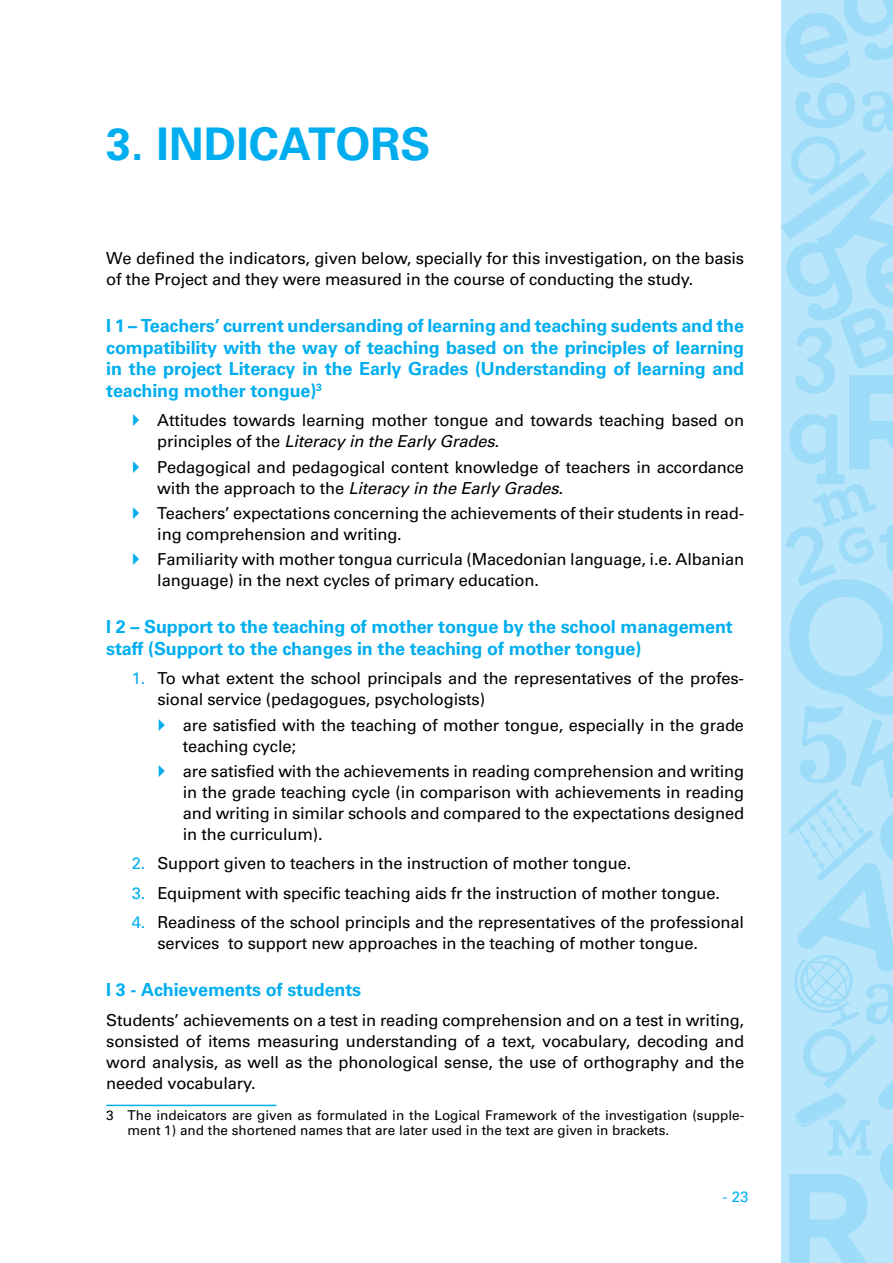
<style>
.page{position:relative;width:893px;height:1263px;background:#fff}
.page>*{position:absolute;margin:0;border:0;box-sizing:border-box;transform-origin:0 0}
.t1{font:700 45px "Univers C";color:#00aeef}
.t2{font:700 18px/21.6px "Univers C";letter-spacing:-.01em;color:#00aeef;text-align:justify}
.t3{font:16.5px/21px "Univers C";letter-spacing:-.01em;color:#000}
.t4{font:15px "Univers C";color:#00aeef}
.t5{font:13.5px/15px "Univers C";color:#000}
.s1{font-style:italic}
.s2{color:#00aeef}
</style>
<div class="page">
<svg style="left:781px;top:0;width:112px;height:1263px;background:#afe2f9"></svg>
<hr style="left:106px;top:1105px;width:170px;height:1px;background:#00aeef">
<h1 class="t1" style="left:106px;top:118px;width:326px">3. INDICATORS</h1>
<p class="t3" style="left:106px;top:247px;width:639px">We defined the indicators, given below, specially for this investigation, on the basis of the Project and they were measured in the course of conducting the study.</p>
<p class="t2" style="left:106px;top:315px;width:639px">I 1 – Teachers’ current undersanding of learning and teaching sudents and the compatibility with the way of teaching based on the principles of learning in the project Literacy in the Early Grades (Understanding of learning and teaching mother tongue)<sup>3</sup></p>
<p class="t3" style="left:157px;top:410px;width:588px">Attitudes towards learning mother tongue and towards teaching based on principles of the <span class="s1">Literacy in the Early Grades.</span></p>
<p class="t3" style="left:157px;top:456px;width:588px">Pedagogical and pedagogical content knowledge of teachers in accordance with the approach to the <span class="s1">Literacy in the Early Grades.</span></p>
<p class="t3" style="left:157px;top:502px;width:588px">Teachers’ expectations concerning the achievements of their students in read&shy;ing comprehension and writing.</p>
<p class="t3" style="left:157px;top:549px;width:588px">Familiarity with mother tongua curricula (Macedonian language, i.e. Albanian language) in the next cycles of primary education.</p>
<p class="t2" style="left:106px;top:616px;width:628px">I 2 – Support to the teaching of mother tongue by the school management staff (Support to the changes in the teaching of mother tongue)</p>
<p class="t3" style="left:157px;top:668px;width:588px;text-indent:-26px"><span class="s2">1.</span> To what extent the school principals and the representatives of the profes&shy;sional service (pedagogues, psychologists)</p>
<p class="t3" style="left:183px;top:714px;width:563px">are satisfied with the teaching of mother tongue, especially in the grade teaching cycle;</p>
<p class="t3" style="left:183px;top:760px;width:563px;text-align:justify">are satisfied with the achievements in reading comprehension and writing in the grade teaching cycle (in comparison with achievements in reading and writing in similar schools and compared to the expectations designed in the curriculum).</p>
<p class="t3" style="left:132px;top:853px;width:501px"><span class="s2">2.</span> Support given to teachers in the instruction of mother tongue.</p>
<p class="t3" style="left:132px;top:882px;width:590px"><span class="s2">3.</span> Equipment with specific teaching aids fr the instruction of mother tongue.</p>
<p class="t3" style="left:157px;top:912px;width:588px;text-indent:-26px"><span class="s2">4.</span> Readiness of the school principls and the representatives of the professional services to support new approaches in the teaching of mother tongue.</p>
<p class="t2" style="left:106px;top:979px;width:256px">I 3 - Achievements of students</p>
<p class="t3" style="left:106px;top:1009px;width:639px;text-align:justify">Students’ achievements on a test in reading comprehension and on a test in writing, sonsisted of items measuring understanding of a text, vocabulary, decoding and word analysis, as well as the phonological sense, the use of orthography and the needed vocabulary.</p>
<p class="t5" style="left:128px;top:1108px;width:618px;text-indent:-21px">3 The indeicators are given as formulated in the Logical Framework of the investigation (supple&shy;ment 1) and the shortened names that are later used in the text are given in brackets.</p>
<p class="t4" style="left:723px;top:1188px;width:27px">- 23</p>
</div>
